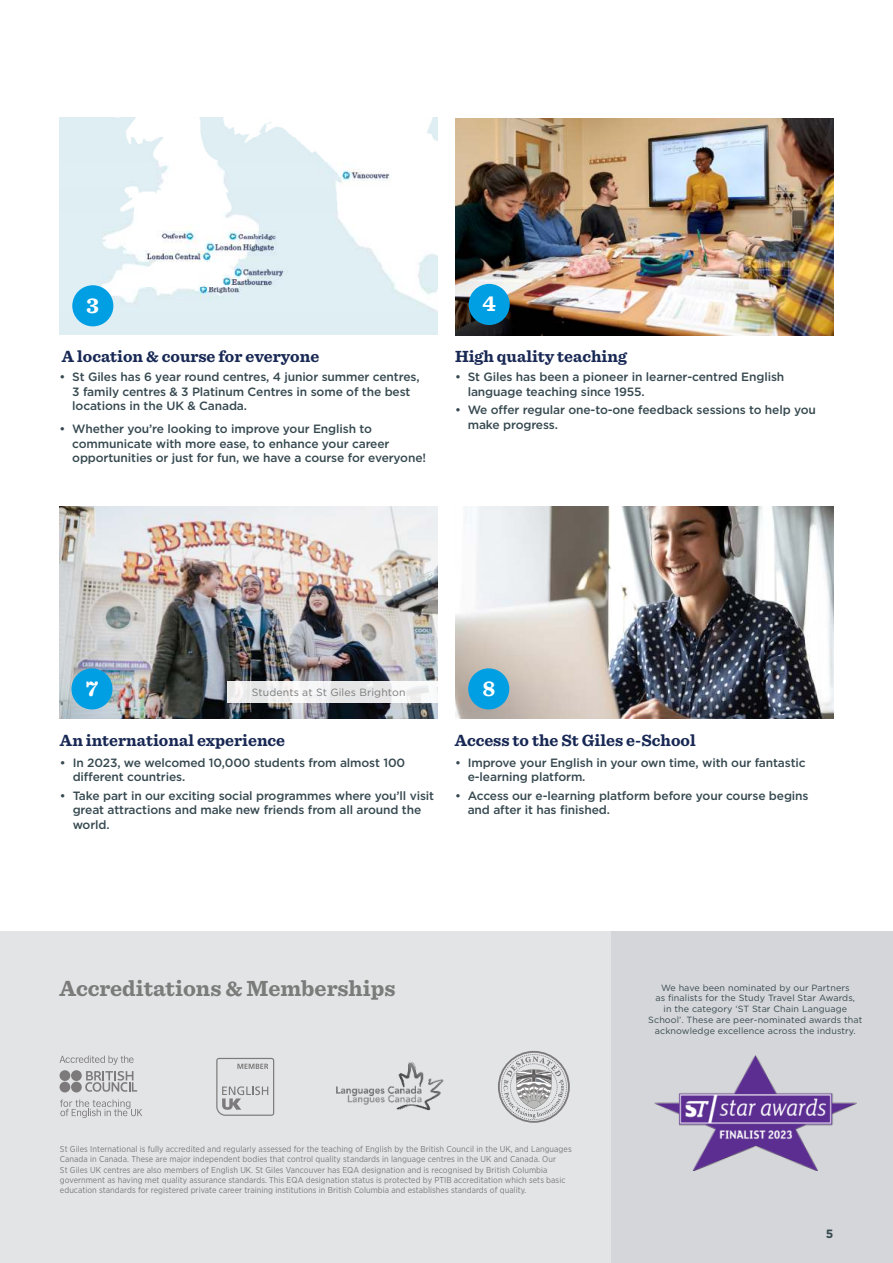
<style>
.page{position:relative;width:893px;height:1263px;background:#fff}
.page>*{position:absolute;margin:0;border:0;box-sizing:border-box;transform-origin:0 0}
.t1{font:700 22.95px "Sentinel";color:#7b7b7a}
.t2{font:700 22.5px "Sentinel";color:#fff}
.t3{font:700 16.95px "Sentinel";color:#182854}
.t4{font:500 12px/14.4px "Gotham";letter-spacing:-.01em;color:#364950}
.t5{font:700 12px "Gotham";color:#364950}
.t6{font:10.5px "Gotham";letter-spacing:.01em;color:#7b7b7a}
.t7{font:9px/10.8px "Gotham";letter-spacing:.01em;color:#364950;text-align:center}
.t8{font:8.55px/10.4px "Gotham Narrow";letter-spacing:.005em;color:#7b7b7a}
</style>
<div class="page">
<div style="left:0;top:931px;width:611px;height:332px;background:#e3e4e6"></div>
<div style="left:611px;top:931px;width:282px;height:332px;background:#d5d6d9"></div>
<img style="left:336px;top:1061px;width:108px;height:50px">
<svg style="left:60px;top:1055px;width:74px;height:10px"></svg>
<svg style="left:60px;top:1099px;width:82px;height:19px"></svg>
<svg style="left:85px;top:1071px;width:52px;height:21px"></svg>
<div style="left:60px;top:1070px;width:10px;height:11px;background:#7d7a7b;border-radius:50%"></div>
<div style="left:71px;top:1070px;width:11px;height:11px;background:#7d7a7b;border-radius:50%"></div>
<div style="left:60px;top:1082px;width:10px;height:10px;background:#7d7a7b;border-radius:50%"></div>
<div style="left:71px;top:1082px;width:11px;height:10px;background:#7d7a7b;border-radius:50%"></div>
<svg style="left:498px;top:1051px;width:72px;height:72px"></svg>
<img style="left:455px;top:119px;width:378px;height:216px">
<div style="left:469px;top:284px;width:41px;height:41px;background:#009ee3;border-radius:50%"></div>
<img style="left:60px;top:118px;width:378px;height:217px">
<div style="left:72px;top:285px;width:41px;height:41px;background:#009ee3;border-radius:50%"></div>
<img style="left:455px;top:506px;width:378px;height:213px">
<div style="left:468px;top:668px;width:41px;height:41px;background:#009ee3;border-radius:50%"></div>
<img style="left:60px;top:506px;width:378px;height:213px">
<div style="left:71px;top:668px;width:42px;height:41px;background:#009ee3;border-radius:50%"></div>
<div style="left:227px;top:682px;width:212px;height:21px;background:linear-gradient(to right,#edeced,#f0f0f1)"></div>
<svg style="left:216px;top:1058px;width:58px;height:58px"></svg>
<img style="left:654px;top:1055px;width:202px;height:116px">
<h2 class="t2" style="left:87px;top:295px;width:14px">3</h2>
<h3 class="t3" style="left:62px;top:349px;width:259px">A location &amp; course for everyone</h3>
<p class="t4" style="left:72px;top:371px;width:349px;text-indent:-13px">• St Giles has 6 year round centres, 4 junior summer centres,<br>3 family centres &amp; 3 Platinum Centres in some of the best locations in the UK &amp; Canada.</p>
<p class="t4" style="left:72px;top:422px;width:355px;text-indent:-13px">• Whether you’re looking to improve your English to communicate with more ease, to enhance your career opportunities or just for fun, we have a course for everyone!</p>
<h2 class="t2" style="left:482px;top:293px;width:15px">4</h2>
<h3 class="t3" style="left:455px;top:349px;width:173px">High quality teaching</h3>
<p class="t4" style="left:468px;top:371px;width:318px;text-indent:-13px">• St Giles has been a pioneer in learner-centred English language teaching since 1955.</p>
<p class="t4" style="left:468px;top:404px;width:350px;text-indent:-13px">• We offer regular one-to-one feedback sessions to help you make progress.</p>
<h2 class="t2" style="left:86px;top:678px;width:14px">7</h2>
<p class="t6" style="left:252px;top:687px;width:155px">Students at St Giles Brighton</p>
<h2 class="t2" style="left:482px;top:678px;width:14px">8</h2>
<h3 class="t3" style="left:60px;top:732px;width:227px">An international experience</h3>
<h3 class="t3" style="left:455px;top:732px;width:242px">Access to the St Giles e-School</h3>
<p class="t4" style="left:73px;top:756px;width:334px;text-indent:-13px">• In 2023, we welcomed 10,000 students from almost 100 different countries.</p>
<p class="t4" style="left:73px;top:789px;width:363px;text-indent:-13px">• Take part in our exciting social programmes where you’ll visit great attractions and make new friends from all around the world.</p>
<p class="t4" style="left:468px;top:756px;width:339px;text-indent:-13px">• Improve your English in your own time, with our fantastic e-learning platform.</p>
<p class="t4" style="left:468px;top:789px;width:342px;text-indent:-13px">• Access our e-learning platform before your course begins and after it has finished.</p>
<h1 class="t1" style="left:60px;top:978px;width:337px">Accreditations &amp; Memberships</h1>
<p class="t7" style="left:648px;top:982px;width:216px">We have been nominated by our Partners<br>as finalists for the Study Travel Star Awards,<br>in the category ‘ST Star Chain Language School’. These are peer-nominated awards that acknowledge excellence across the industry.</p>
<p class="t8" style="left:60px;top:1144px;width:513px">St Giles International is fully accredited and regularly assessed for the teaching of English by the British Council in the UK, and Languages Canada in Canada. These are major independent bodies that control quality standards in language centres in the UK and Canada. Our<br>St Giles UK centres are also members of English UK. St Giles Vancouver has EQA designation and is recognised by British Columbia government as having met quality assurance standards. This EQA designation status is protected by PTIB accreditation which sets basic education standards for registered private career training institutions in British Columbia and establishes standards of quality.</p>
<p class="t5" style="left:826px;top:1228px;width:9px">5</p>
</div>
